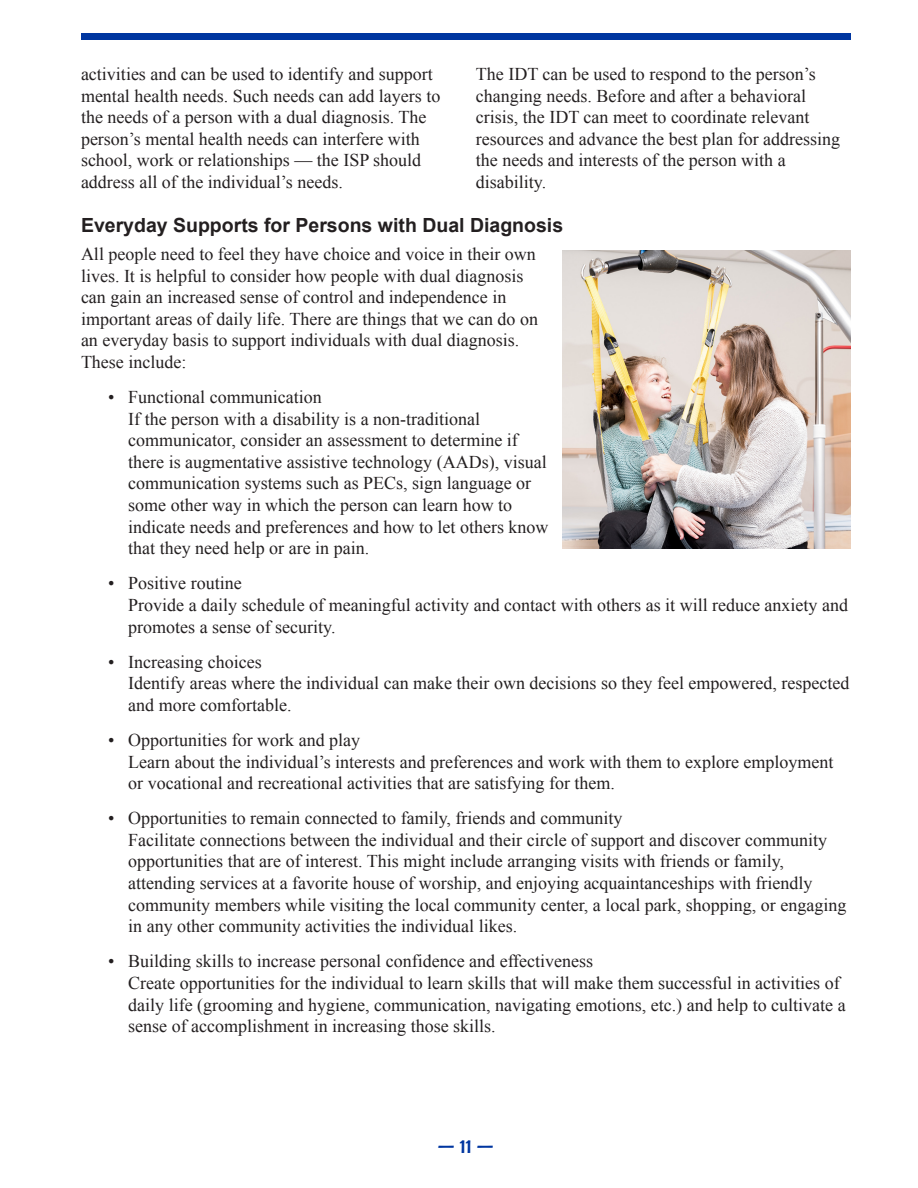
<style>
.page{position:relative;width:918px;height:1188px;background:#fff}
.page>*{position:absolute;margin:0;border:0;box-sizing:border-box;transform-origin:0 0}
.t1{font:21px "Berlin Sans FB";color:#0036a0}
.Sub-_Subheaders{font:700 19.5px "Arial";color:#231f20}
.Body_Text__1_Column{font:18px/21.6px "Times New Roman";color:#231f20}
.Body_Text__2_Columns{font:18px/21.6px "Times New Roman";color:#231f20}
</style>
<div class="page">
<div style="left:81px;top:33px;width:769px;height:6px;background:#0036a0"></div>
<img style="left:563px;top:251px;width:287px;height:298px">
<p class="Body_Text__2_Columns" style="left:81px;top:63px;width:361px">activities and can be used to identify and support mental health needs. Such needs can add layers to the needs of a person with a dual diagnosis. The person’s mental health needs can interfere with school, work or relationships — the ISP should address all of the individual’s needs.</p>
<p class="Body_Text__2_Columns" style="left:476px;top:63px;width:366px">The IDT can be used to respond to the person’s changing needs. Before and after a behavioral crisis, the IDT can meet to coordinate relevant resources and advance the best plan for addressing the needs and interests of the person with a disability.</p>
<p class="Sub-_Subheaders" style="left:81px;top:212px;width:484px">Everyday Supports for Persons with Dual Diagnosis</p>
<p class="Body_Text__1_Column" style="left:81px;top:243px;width:459px">All people need to feel they have choice and voice in their own lives. It is helpful to consider how people with dual diagnosis can gain an increased sense of control and independence in important areas of daily life. There are things that we can do on an everyday basis to support individuals with dual diagnosis.<br>These include:</p>
<p class="Body_Text__1_Column" style="left:128px;top:386px;width:422px;text-indent:-20px">• Functional communication<br>If the person with a disability is a non-traditional communicator, consider an assessment to determine if there is augmentative assistive technology (AADs), visual communication systems such as PECs, sign language or some other way in which the person can learn how to indicate needs and preferences and how to let others know that they need help or are in pain.</p>
<p class="Body_Text__1_Column" style="left:128px;top:572px;width:721px;text-indent:-20px">• Positive routine<br>Provide a daily schedule of meaningful activity and contact with others as it will reduce anxiety and promotes a sense of security.</p>
<p class="Body_Text__1_Column" style="left:128px;top:651px;width:723px;text-indent:-20px">• Increasing choices<br>Identify areas where the individual can make their own decisions so they feel empowered, respected and more comfortable.</p>
<p class="Body_Text__1_Column" style="left:128px;top:729px;width:707px;text-indent:-20px">• Opportunities for work and play<br>Learn about the individual’s interests and preferences and work with them to explore employment or vocational and recreational activities that are satisfying for them.</p>
<p class="Body_Text__1_Column" style="left:128px;top:807px;width:720px;text-indent:-20px">• Opportunities to remain connected to family, friends and community<br>Facilitate connections between the individual and their circle of support and discover community opportunities that are of interest. This might include arranging visits with friends or family, attending services at a favorite house of worship, and enjoying acquaintanceships with friendly community members while visiting the local community center, a local park, shopping, or engaging in any other community activities the individual likes.</p>
<p class="Body_Text__1_Column" style="left:128px;top:950px;width:719px;text-indent:-20px">• Building skills to increase personal confidence and effectiveness<br>Create opportunities for the individual to learn skills that will make them successful in activities of daily life (grooming and hygiene, communication, navigating emotions, etc.) and help to cultivate a sense of accomplishment in increasing those skills.</p>
<p class="t1" style="left:438px;top:1134px;width:57px">— 11 —</p>
</div>
